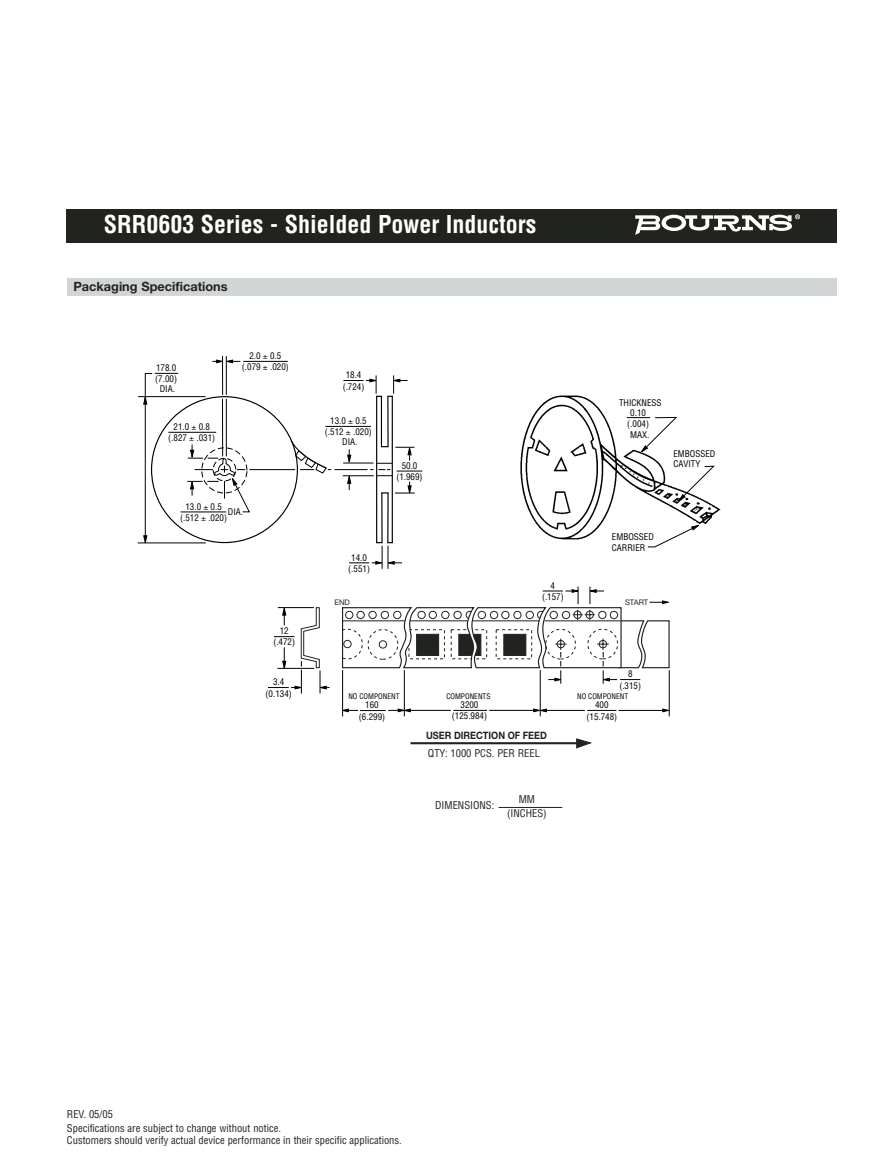
<style>
.page{position:relative;width:891px;height:1175px;background:#fff}
.page>*{position:absolute;margin:0;border:0;box-sizing:border-box;transform-origin:0 0}
.t1{font:700 condensed 24px "Helvetica";color:#fff}
.t2{font:700 12.75px "Helvetica Neue";color:#20231e}
.t3{font:condensed 10.5px/12px "Helvetica";color:#20231e}
.t4{font:700 10.2px "Helvetica Neue";color:#20231e;scale:.9 1}
.t5{font:condensed 9px/11.2px "Helvetica";color:#000;text-align:center}
.t6{font:7.65px "Helvetica Neue";color:#20231e}
.t7{font:condensed 7.5px "Helvetica";color:#000}
</style>
<div class="page">
<div style="left:67px;top:209px;width:770px;height:34px;background:#20231e"></div>
<svg style="left:635px;top:214px;width:165px;height:21px"></svg>
<div style="left:67px;top:278px;width:770px;height:18px;background:#d1d5d6"></div>
<hr style="left:222px;top:399px;width:1px;height:57px;background:#000">
<hr style="left:226px;top:399px;width:1px;height:57px;background:#000">
<hr style="left:222px;top:356px;width:1px;height:38px;background:#000">
<hr style="left:226px;top:356px;width:1px;height:38px;background:#000">
<svg style="left:212px;top:360px;width:28px;height:3px"></svg>
<hr style="left:243px;top:361px;width:45px;height:1px;background:#000">
<hr style="left:138px;top:396px;width:68px;height:1px;background:#000">
<hr style="left:138px;top:542px;width:68px;height:1px;background:#000">
<svg style="left:143px;top:373px;width:35px;height:171px"></svg>
<hr style="left:181px;top:511px;width:45px;height:1px;background:#000">
<hr style="left:325px;top:426px;width:46px;height:1px;background:#000">
<hr style="left:168px;top:432px;width:48px;height:1px;background:#000">
<hr style="left:249px;top:469px;width:46px;height:1px;background:#000">
<svg style="left:290px;top:439px;width:41px;height:35px"></svg>
<hr style="left:335px;top:469px;width:33px;height:1px;background:#000">
<img style="left:520px;top:395px;width:201px;height:153px">
<svg style="left:647px;top:524px;width:53px;height:23px"></svg>
<svg style="left:678px;top:465px;width:38px;height:37px"></svg>
<svg style="left:627px;top:416px;width:51px;height:37px"></svg>
<hr style="left:499px;top:807px;width:63px;height:1px;background:#20231e">
<hr style="left:411px;top:742px;width:168px;height:2px;background:#20231e">
<svg style="left:576px;top:738px;width:15px;height:10px"></svg>
<hr style="left:342px;top:670px;width:1px;height:46px;background:#000">
<hr style="left:404px;top:670px;width:1px;height:46px;background:#000">
<hr style="left:489px;top:710px;width:46px;height:1px;background:#000">
<hr style="left:540px;top:670px;width:1px;height:46px;background:#000">
<svg style="left:342px;top:708px;width:69px;height:4px"></svg>
<hr style="left:409px;top:710px;width:42px;height:1px;background:#000">
<hr style="left:453px;top:710px;width:34px;height:1px;background:#000">
<svg style="left:662px;top:708px;width:7px;height:4px"></svg>
<hr style="left:619px;top:710px;width:45px;height:1px;background:#000">
<hr style="left:669px;top:670px;width:1px;height:46px;background:#000">
<svg style="left:533px;top:708px;width:14px;height:4px"></svg>
<hr style="left:545px;top:710px;width:40px;height:1px;background:#000">
<svg style="left:587px;top:710px;width:29px;height:1px"></svg>
<svg style="left:268px;top:607px;width:62px;height:86px"></svg>
<svg style="left:342px;top:586px;width:328px;height:97px"></svg>
<svg style="left:343px;top:375px;width:79px;height:194px"></svg>
<svg style="left:187px;top:437px;width:64px;height:76px"></svg>
<h1 class="t1" style="left:104px;top:215px;width:434px">SRR0603 Series - Shielded Power Inductors</h1>
<h2 class="t2" style="left:73px;top:281px;width:156px">Packaging Specifications</h2>
<p class="t5" style="left:155px;top:363px;width:23px;text-align:left">178.0 (7.00)</p>
<p class="t5" style="left:160px;top:383px;width:17px">DIA.</p>
<p class="t5" style="left:168px;top:422px;width:48px">21.0 0.8 (.827 .031)</p>
<p class="t5" style="left:242px;top:351px;width:48px">2.0 0.5 (.079 .020)</p>
<p class="t5" style="left:180px;top:501px;width:48px">13.0 0.5 (.512 .020)</p>
<p class="t5" style="left:228px;top:507px;width:17px">DIA.</p>
<p class="t5" style="left:273px;top:626px;width:23px">12 (.472)</p>
<p class="t5" style="left:266px;top:677px;width:28px">3.4 (0.134)</p>
<p class="t5" style="left:343px;top:370px;width:23px">18.4 (.724)</p>
<p class="t5" style="left:325px;top:416px;width:48px">13.0 0.5 (.512 .020)</p>
<p class="t5" style="left:342px;top:437px;width:17px">DIA.</p>
<p class="t5" style="left:396px;top:460px;width:28px">50.0 (1.969)</p>
<p class="t5" style="left:348px;top:552px;width:23px">14.0 (.551)</p>
<p class="t6" style="left:334px;top:599px;width:17px">END</p>
<p class="t5" style="left:542px;top:580px;width:23px">4 (.157)</p>
<p class="t5" style="left:619px;top:398px;width:44px">THICKNESS</p>
<p class="t5" style="left:630px;top:429px;width:21px">MAX.</p>
<p class="t5" style="left:627px;top:408px;width:23px">0.10 (.004)</p>
<p class="t5" style="left:673px;top:449px;width:43px;line-height:10.5px;text-align:left">EMBOSSED<br>CAVITY</p>
<p class="t5" style="left:612px;top:532px;width:43px;line-height:10.5px;text-align:left">EMBOSSED<br>CARRIER</p>
<p class="t6" style="left:625px;top:599px;width:25px">START</p>
<p class="t5" style="left:619px;top:669px;width:23px">8 (.315)</p>
<p class="t7" style="left:348px;top:693px;width:53px">NO COMPONENT</p>
<p class="t7" style="left:577px;top:693px;width:53px">NO COMPONENT</p>
<p class="t7" style="left:446px;top:693px;width:46px">COMPONENTS</p>
<p class="t5" style="left:452px;top:700px;width:37px">3200 (125.984)</p>
<p class="t5" style="left:587px;top:700px;width:32px">400 (15.748)</p>
<p class="t5" style="left:359px;top:700px;width:28px">160 (6.299)</p>
<p class="t4" style="left:426px;top:731px;width:136px">USER DIRECTION OF FEED</p>
<p class="t3" style="left:428px;top:748px;width:114px">QTY: 1000 PCS. PER REEL</p>
<p class="t3" style="left:435px;top:800px;width:61px">DIMENSIONS:</p>
<p class="t3" style="left:507px;top:793px;width:41px;line-height:14.1px;text-align:center">MM (INCHES)</p>
<p class="t3" style="left:67px;top:1109px;width:47px">REV. 05/05</p>
<p class="t3" style="left:67px;top:1123px;width:336px">Specifications are subject to change without notice.<br>Customers should verify actual device performance in their specific applications.</p>
</div>
